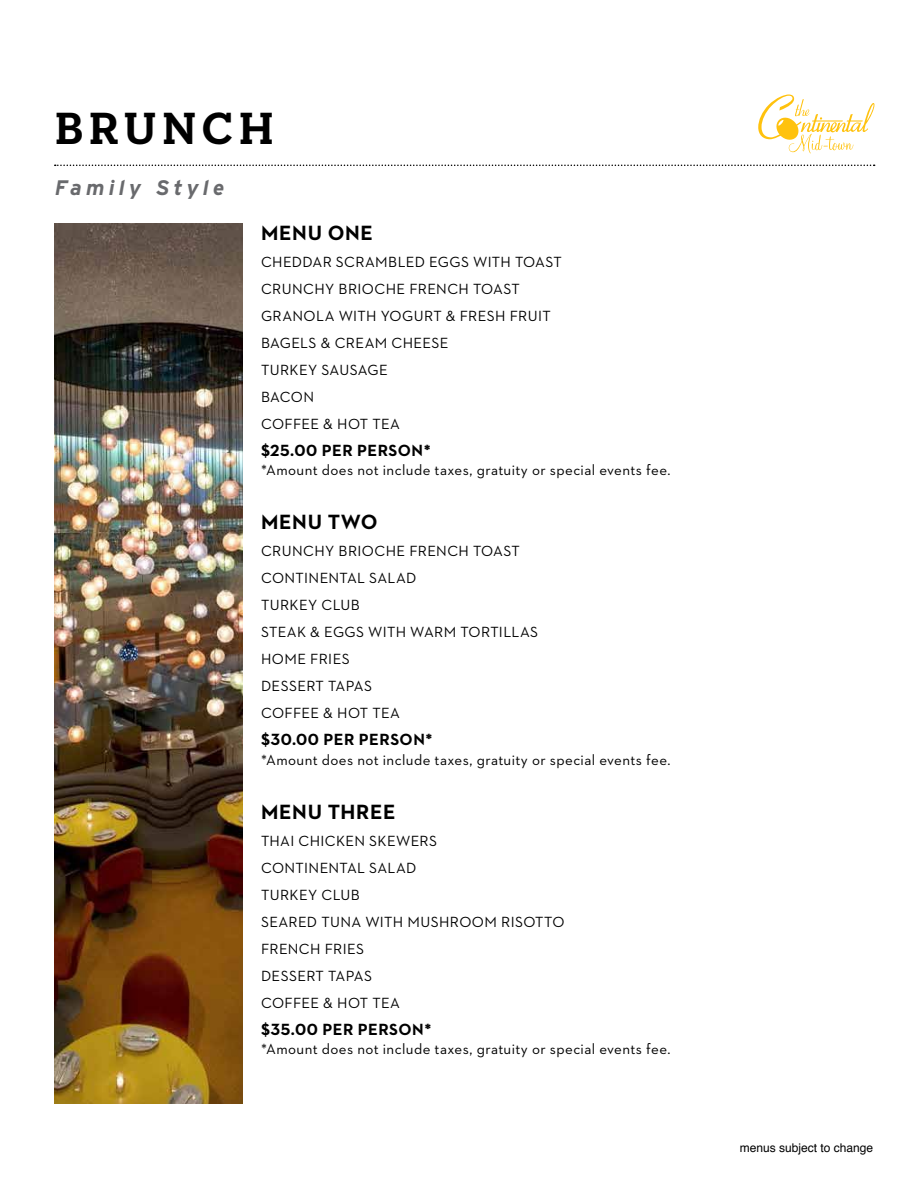
<style>
.page{position:relative;width:918px;height:1188px;background:#fff}
.page>*{position:absolute;margin:0;border:0;box-sizing:border-box;transform-origin:0 0}
.t1{font:700 45.9px "Neutraface Slab Text";letter-spacing:.11em;color:#000}
.t2{font:700 21px "Neutraface 2 Text";letter-spacing:.035em;color:#000}
.t3{font:italic 700 21px "Interstate";letter-spacing:.2em;color:#696a6d}
.t4{font:700 16.5px "Neutraface 2 Text";letter-spacing:.03em;color:#000}
.t5{font:15px/27px "Neutraface 2 Text";letter-spacing:.025em;color:#000}
.t6{font:12px "Helvetica";color:#000}
</style>
<div class="page">
<svg style="left:55px;top:165px;width:820px;height:1px"></svg>
<img style="left:54px;top:224px;width:188px;height:880px">
<svg style="left:758px;top:95px;width:116px;height:58px"></svg>
<h1 class="t1" style="left:55px;top:99px;width:221px">BRUNCH</h1>
<h2 class="t3" style="left:55px;top:176px;width:171px">Family Style</h2>
<h2 class="t2" style="left:261px;top:219px;width:114px">MENU ONE</h2>
<p class="t5" style="left:261px;top:248px;width:302px">CHEDDAR SCRAMBLED EGGS WITH TOAST<br>CRUNCHY BRIOCHE FRENCH TOAST<br>GRANOLA WITH YOGURT &amp; FRESH FRUIT<br>BAGELS &amp; CREAM CHEESE<br>TURKEY SAUSAGE<br>BACON<br>COFFEE &amp; HOT TEA</p>
<p class="t4" style="left:261px;top:440px;width:171px">$25.00 PER PERSON*</p>
<p class="t5" style="left:261px;top:457px;width:411px">*Amount does not include taxes, gratuity or special events fee.</p>
<h2 class="t2" style="left:261px;top:509px;width:118px">MENU TWO</h2>
<p class="t5" style="left:261px;top:538px;width:279px">CRUNCHY BRIOCHE FRENCH TOAST<br>CONTINENTAL SALAD<br>TURKEY CLUB<br>STEAK &amp; EGGS WITH WARM TORTILLAS<br>HOME FRIES<br>DESSERT TAPAS<br>COFFEE &amp; HOT TEA</p>
<p class="t4" style="left:261px;top:729px;width:173px">$30.00 PER PERSON*</p>
<p class="t5" style="left:261px;top:746px;width:411px">*Amount does not include taxes, gratuity or special events fee.</p>
<h2 class="t2" style="left:261px;top:798px;width:136px">MENU THREE</h2>
<p class="t5" style="left:261px;top:827px;width:305px">THAI CHICKEN SKEWERS<br>CONTINENTAL SALAD<br>TURKEY CLUB<br>SEARED TUNA WITH MUSHROOM RISOTTO<br>FRENCH FRIES<br>DESSERT TAPAS<br>COFFEE &amp; HOT TEA</p>
<p class="t4" style="left:261px;top:1019px;width:172px">$35.00 PER PERSON*</p>
<p class="t5" style="left:261px;top:1036px;width:411px">*Amount does not include taxes, gratuity or special events fee.</p>
<p class="t6" style="left:740px;top:1138px;width:135px">menus subject to change</p>
</div>
